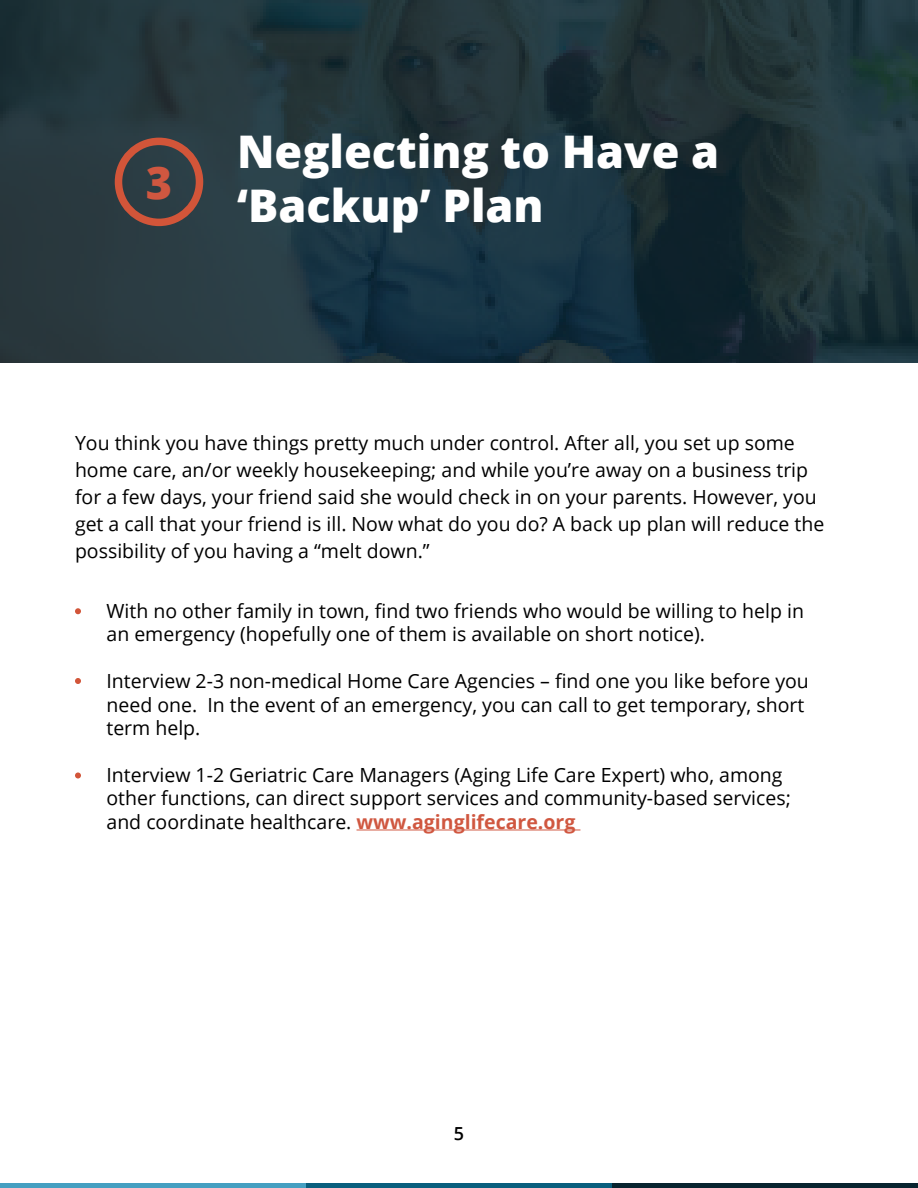
<style>
.page{position:relative;width:918px;height:1188px;background:#fff}
.page>*{position:absolute;margin:0;border:0;box-sizing:border-box;transform-origin:0 0}
.t1{font:800 45px/54px "Open Sans";color:#fff}
.t2{font:800 45px "Open Sans";color:#d05740}
.t3{font:19.5px/23.4px "Open Sans";color:#000}
.t4{font:600 18px "Open Sans";color:#000}
.s1{font-weight:700;color:#d05740}
</style>
<div class="page">
<hr style="left:0;top:1184px;width:306px;height:4px;background:#459fc1">
<hr style="left:306px;top:1184px;width:306px;height:4px;background:#095e7d">
<hr style="left:612px;top:1184px;width:306px;height:4px;background:#08242f">
<img style="left:1px;top:1px;width:917px;height:362px">
<div style="left:115px;top:138px;width:88px;height:88px;border:8px solid #d25539;border-radius:50%"></div>
<hr style="left:357px;top:830px;width:223px;height:1px;background:#d05740">
<svg style="left:75px;top:608px;width:6px;height:6px"></svg>
<svg style="left:75px;top:678px;width:6px;height:6px"></svg>
<svg style="left:75px;top:772px;width:6px;height:6px"></svg>
<p class="t2" style="left:146px;top:149px;width:28px">3</p>
<p class="t1" style="left:237px;top:123px;width:484px">Neglecting to Have a ‘Backup’ Plan</p>
<p class="t3" style="left:75px;top:429px;width:751px;line-height:27px">You think you have things pretty much under control. After all, you set up some home care, an/or weekly housekeeping; and while you’re away on a business trip for a few days, your friend said she would check in on your parents. However, you get a call that your friend is ill. Now what do you do? A back up plan will reduce the possibility of you having a “melt down.”</p>
<p class="t3" style="left:106px;top:599px;width:699px">With no other family in town, find two friends who would be willing to help in an emergency (hopefully one of them is available on short notice).</p>
<p class="t3" style="left:106px;top:669px;width:704px">Interview 2-3 non-medical Home Care Agencies – find one you like before you need one. In the event of an emergency, you can call to get temporary, short term help.</p>
<p class="t3" style="left:106px;top:762px;width:686px">Interview 1-2 Geriatric Care Managers (Aging Life Care Expert) who, among other functions, can direct support services and community-based services; and coordinate healthcare. <span class="s1">www.aginglifecare.org</span></p>
<p class="t4" style="left:454px;top:1121px;width:12px">5</p>
</div>
